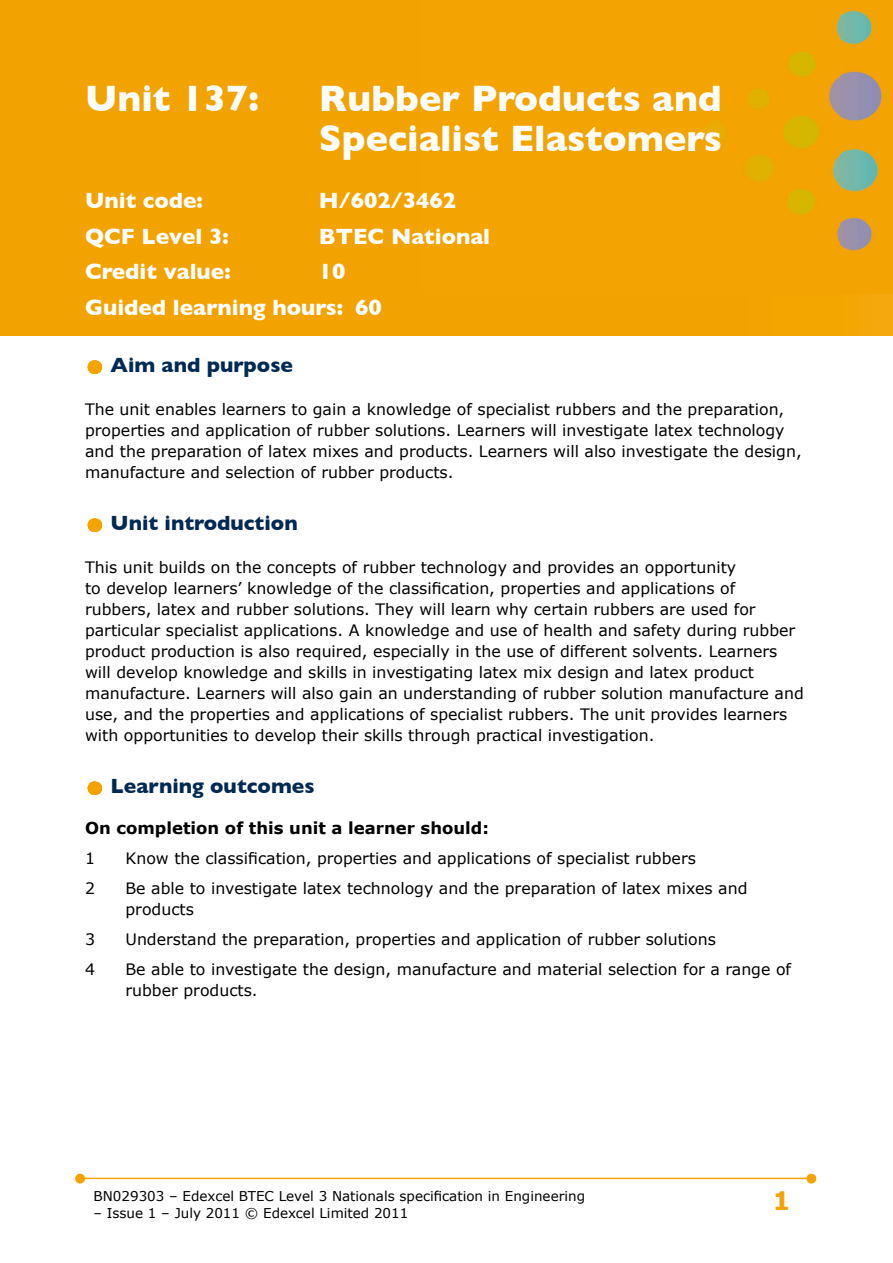
<style>
.page{position:relative;width:893px;height:1263px;background:#fff}
.page>*{position:absolute;margin:0;border:0;box-sizing:border-box;transform-origin:0 0}
.t1{font:700 37.5px/40.5px "Gill Sans";color:#fff}
.t2{font:700 25.5px "Verdana";color:#f4a300}
.t3{font:700 22.5px/35.7px "Gill Sans";color:#fff}
.t4{font:700 21px "Gill Sans";color:#002954}
.t5{font:700 16.5px "Verdana";color:#000}
.t6{font:15.75px/21px "Verdana";color:#000}
.t7{font:13.5px "Verdana";color:#000}
</style>
<div class="page">
<div style="left:0;top:0;width:893px;height:336px;background:#f3a300"></div>
<hr style="left:83px;top:1178px;width:727px;height:1px;background:#f4a300">
<div style="left:807px;top:1174px;width:8px;height:9px;background:#f4a300;border-radius:50%"></div>
<div style="left:806px;top:1174px;width:10px;height:9px;border:2px solid #f4a300;border-radius:50%"></div>
<div style="left:76px;top:1174px;width:8px;height:9px;background:#f4a300;border-radius:50%"></div>
<div style="left:75px;top:1174px;width:10px;height:9px;border:2px solid #f4a300;border-radius:50%"></div>
<svg style="left:94px;top:360px;width:1px;height:14px"></svg>
<svg style="left:94px;top:518px;width:1px;height:14px"></svg>
<svg style="left:94px;top:781px;width:1px;height:14px"></svg>
<h1 class="t1" style="left:85px;top:78px;width:175px">Unit 137:</h1>
<h1 class="t1" style="left:319px;top:78px;width:405px">Rubber Products and<br>Specialist Elastomers</h1>
<h3 class="t3" style="left:85px;top:182px;width:119px">Unit code:</h3>
<h3 class="t3" style="left:319px;top:182px;width:139px">H/602/3462</h3>
<h3 class="t3" style="left:85px;top:218px;width:145px">QCF Level 3:</h3>
<h3 class="t3" style="left:319px;top:218px;width:173px">BTEC National</h3>
<h3 class="t3" style="left:85px;top:254px;width:147px">Credit value:</h3>
<h3 class="t3" style="left:85px;top:254px;width:298px;text-indent:234px">10<br>Guided learning hours: 60</h3>
<h3 class="t4" style="left:111px;top:353px;width:184px">Aim and purpose</h3>
<p class="t6" style="left:85px;top:398px;width:718px">The unit enables learners to gain a knowledge of specialist rubbers and the preparation, properties and application of rubber solutions. Learners will investigate latex technology and the preparation of latex mixes and products. Learners will also investigate the design, manufacture and selection of rubber products.</p>
<h3 class="t4" style="left:111px;top:511px;width:189px">Unit introduction</h3>
<p class="t6" style="left:85px;top:556px;width:720px">This unit builds on the concepts of rubber technology and provides an opportunity<br>to develop learners’ knowledge of the classification, properties and applications of rubbers, latex and rubber solutions. They will learn why certain rubbers are used for particular specialist applications. A knowledge and use of health and safety during rubber product production is also required, especially in the use of different solvents. Learners will develop knowledge and skills in investigating latex mix design and latex product manufacture. Learners will also gain an understanding of rubber solution manufacture and use, and the properties and applications of specialist rubbers. The unit provides learners with opportunities to develop their skills through practical investigation.</p>
<h3 class="t4" style="left:111px;top:774px;width:205px">Learning outcomes</h3>
<p class="t5" style="left:85px;top:818px;width:405px">On completion of this unit a learner should:</p>
<p class="t6" style="left:85px;top:847px;width:12px">1</p>
<p class="t6" style="left:125px;top:847px;width:572px">Know the classification, properties and applications of specialist rubbers</p>
<p class="t6" style="left:85px;top:877px;width:12px">2</p>
<p class="t6" style="left:125px;top:877px;width:624px">Be able to investigate latex technology and the preparation of latex mixes and products</p>
<p class="t6" style="left:85px;top:928px;width:12px">3</p>
<p class="t6" style="left:125px;top:928px;width:592px">Understand the preparation, properties and application of rubber solutions</p>
<p class="t6" style="left:85px;top:958px;width:12px">4</p>
<p class="t6" style="left:125px;top:958px;width:667px">Be able to investigate the design, manufacture and material selection for a range of rubber products.</p>
<p class="t7" style="left:94px;top:1187px;width:493px">BN029303 – Edexcel BTEC Level 3 Nationals specification in Engineering</p>
<p class="t7" style="left:94px;top:1204px;width:316px">– Issue 1 – July 2011 © Edexcel Limited 2011</p>
<h2 class="t2" style="left:773px;top:1185px;width:20px">1</h2>
</div>
